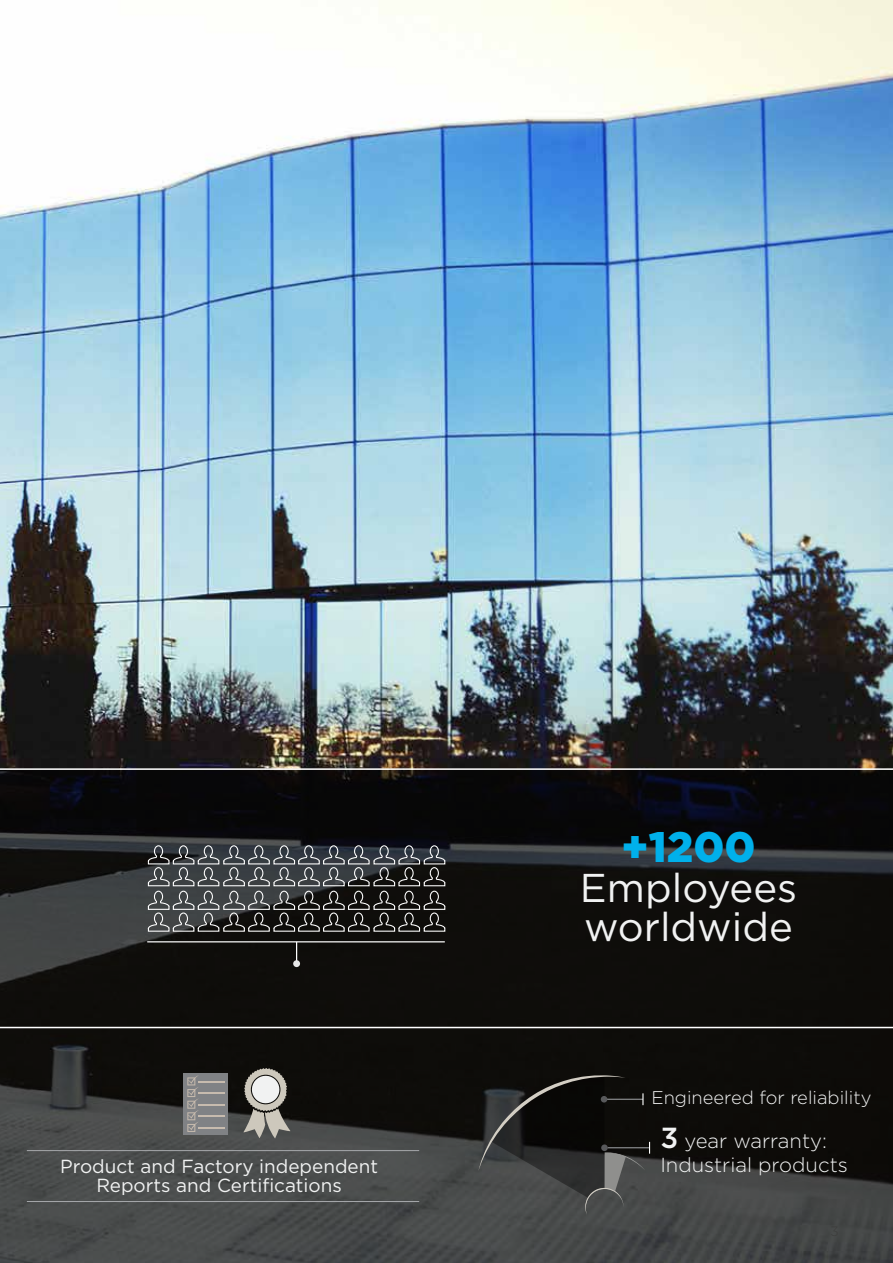
<style>
.page{position:relative;width:893px;height:1263px;background:#fff}
.page>*{position:absolute;margin:0;border:0;box-sizing:border-box;transform-origin:0 0}
.t1{font:900 42.6px "Gotham";color:#00b0eb}
.t2{font:40.2px/39.5px "Gotham";color:#f1f2f2}
.t3{font:300 20.25px/24.3px "Gotham";color:#f1f2f2}
.t4{font:18.9px/19px "Gotham";color:#f1f2f2;text-align:center}
.t5{font:300 18.3px "Gotham";color:#f1f2f2}
.s1{font-weight:500;font-size:28.95px}
</style>
<div class="page">
<img style="left:0;top:0;width:893px;height:1263px">
<hr style="left:0;top:1027px;width:893px;height:1px;background:#fff">
<hr style="left:0;top:768px;width:893px;height:2px;background:#fff">
<p class="t4" style="left:60px;top:1156px;width:319px">Product and Factory independent<br>Reports and Certifications</p>
<h1 class="t1" style="left:622px;top:817px;width:135px">+1200</h1>
<h2 class="t2" style="left:580px;top:867px;width:219px">Employees worldwide</h2>
<p class="t5" style="left:651px;top:1086px;width:222px">Engineered for reliability</p>
<p class="t3" style="left:660px;top:1128px;width:189px"><span class="s1">3</span> year warranty:<br>Industrial products</p>
</div>
